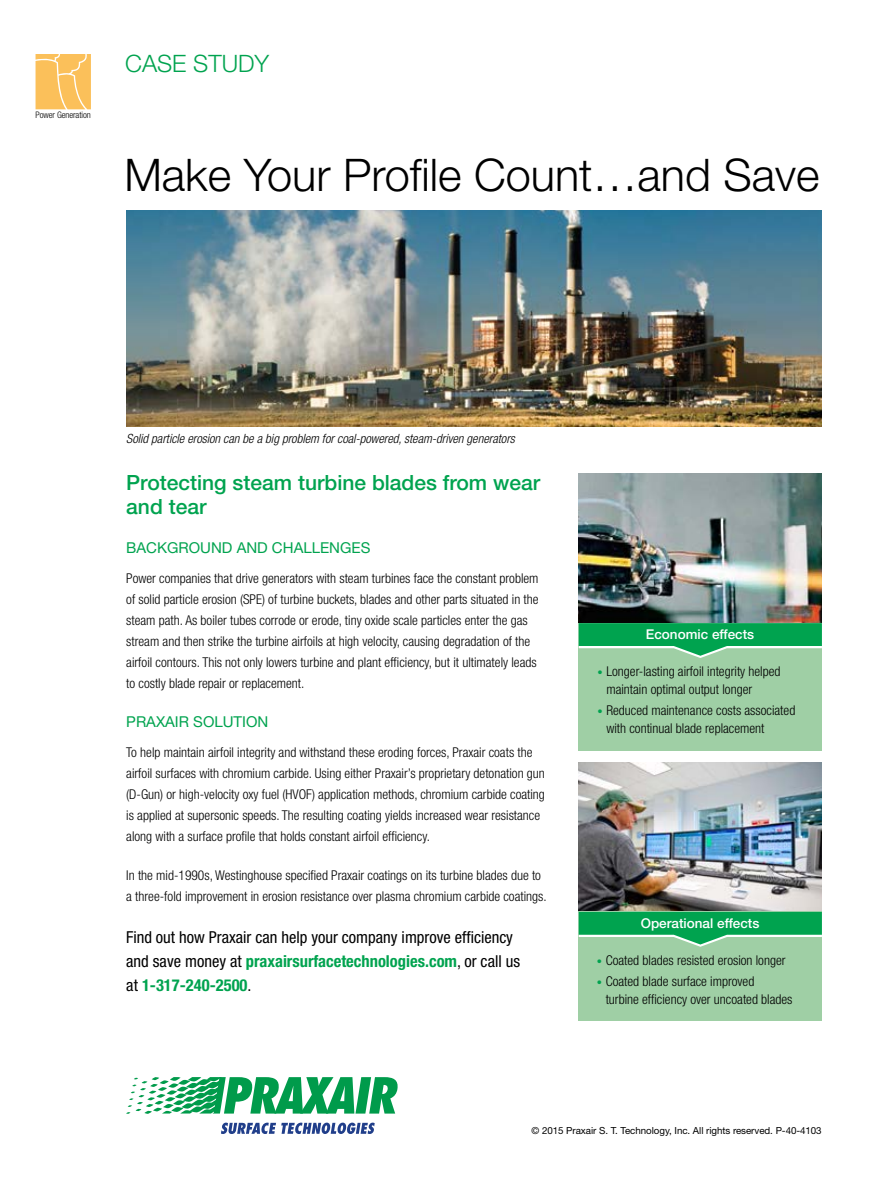
<style>
.page{position:relative;width:894px;height:1188px;background:#fff}
.page>*{position:absolute;margin:0;border:0;box-sizing:border-box;transform-origin:0 0}
.t1{font:300 45px "Helvetica Neue";color:#000}
.t2{font:300 24px "Helvetica Neue";color:#00a34f}
.t3{font:500 21px/24px "Helvetica Neue";color:#00a34f}
.t4{font:condensed 16.5px/24px "Helvetica Neue";color:#000}
.t5{font:15px "Helvetica Neue";color:#00a34f}
.t6{font:300 condensed 13.5px/21px "Helvetica Neue";color:#000}
.t7{font:500 13.5px "Helvetica Neue";color:#fff}
.t8{font:italic 300 condensed 12.75px "Helvetica Neue";color:#000}
.t9{font:9.75px "Helvetica Neue";letter-spacing:-.005em;color:#000}
.t10{font:300 condensed 9px "Helvetica Neue";letter-spacing:-.01em;color:#000}
.s1{font-weight:700;color:#00a34f}
.s2{font-size:10.5px;color:#00a34f}
</style>
<div class="page">
<img style="left:578px;top:473px;width:243px;height:150px">
<div style="left:578px;top:623px;width:243px;height:128px;background:#9fcfa5"></div>
<svg style="left:578px;top:623px;width:243px;height:35px"></svg>
<img style="left:578px;top:762px;width:243px;height:150px">
<div style="left:578px;top:912px;width:243px;height:109px;background:#9fcfa5"></div>
<svg style="left:578px;top:912px;width:243px;height:35px"></svg>
<img style="left:126px;top:210px;width:695px;height:216px">
<svg style="left:221px;top:1123px;width:153px;height:11px"></svg>
<svg style="left:126px;top:1077px;width:271px;height:37px"></svg>
<svg style="left:36px;top:54px;width:55px;height:55px;background:#fbc466"></svg>
<p class="t10" style="left:36px;top:110px;width:57px">Power Generation</p>
<h2 class="t2" style="left:125px;top:48px;width:146px">CASE STUDY</h2>
<h1 class="t1" style="left:124px;top:148px;width:696px">Make Your Profile Count…and Save</h1>
<p class="t8" style="left:126px;top:431px;width:390px">Solid particle erosion can be a big problem for coal-powered, steam-driven generators</p>
<h3 class="t3" style="left:126px;top:470px;width:415px">Protecting steam turbine blades from wear and tear</h3>
<p class="t5" style="left:126px;top:538px;width:245px">BACKGROUND AND CHALLENGES</p>
<p class="t6" style="left:126px;top:567px;width:413px">Power companies that drive generators with steam turbines face the constant problem of solid particle erosion (SPE) of turbine buckets, blades and other parts situated in the steam path. As boiler tubes corrode or erode, tiny oxide scale particles enter the gas stream and then strike the turbine airfoils at high velocity, causing degradation of the airfoil contours. This not only lowers turbine and plant efficiency, but it ultimately leads to costly blade repair or replacement.</p>
<p class="t5" style="left:126px;top:712px;width:143px">PRAXAIR SOLUTION</p>
<p class="t6" style="left:126px;top:741px;width:420px">To help maintain airfoil integrity and withstand these eroding forces, Praxair coats the airfoil surfaces with chromium carbide. Using either Praxair’s proprietary detonation gun (D-Gun) or high-velocity oxy fuel (HVOF) application methods, chromium carbide coating is applied at supersonic speeds. The resulting coating yields increased wear resistance along with a surface profile that holds constant airfoil efficiency.</p>
<p class="t6" style="left:126px;top:864px;width:422px">In the mid-1990s, Westinghouse specified Praxair coatings on its turbine blades due to a three-fold improvement in erosion resistance over plasma chromium carbide coatings.</p>
<p class="t4" style="left:126px;top:925px;width:395px">Find out how Praxair can help your company improve efficiency and save money at <span class="s1">praxairsurfacetechnologies.com</span>, or call us at <span class="s1">1-317-240-2500</span>.</p>
<p class="t7" style="left:645px;top:626px;width:110px">Economic effects</p>
<p class="t6" style="left:606px;top:662px;width:175px;line-height:18px;text-indent:-9px"><span class="s2">•</span> Longer-lasting airfoil integrity helped maintain optimal output longer</p>
<p class="t6" style="left:606px;top:701px;width:190px;line-height:18px;text-indent:-9px"><span class="s2">•</span> Reduced maintenance costs associated with continual blade replacement</p>
<p class="t7" style="left:640px;top:915px;width:120px">Operational effects</p>
<p class="t6" style="left:596px;top:950px;width:190px"><span class="s2">•</span> Coated blades resisted erosion longer</p>
<p class="t6" style="left:605px;top:972px;width:188px;line-height:18px;text-indent:-9px"><span class="s2">•</span> Coated blade surface improved<br>turbine efficiency over uncoated blades</p>
<p class="t9" style="left:531px;top:1125px;width:291px">© 2015 Praxair S. T. Technology, Inc. All rights reserved. P-40-4103</p>
</div>
